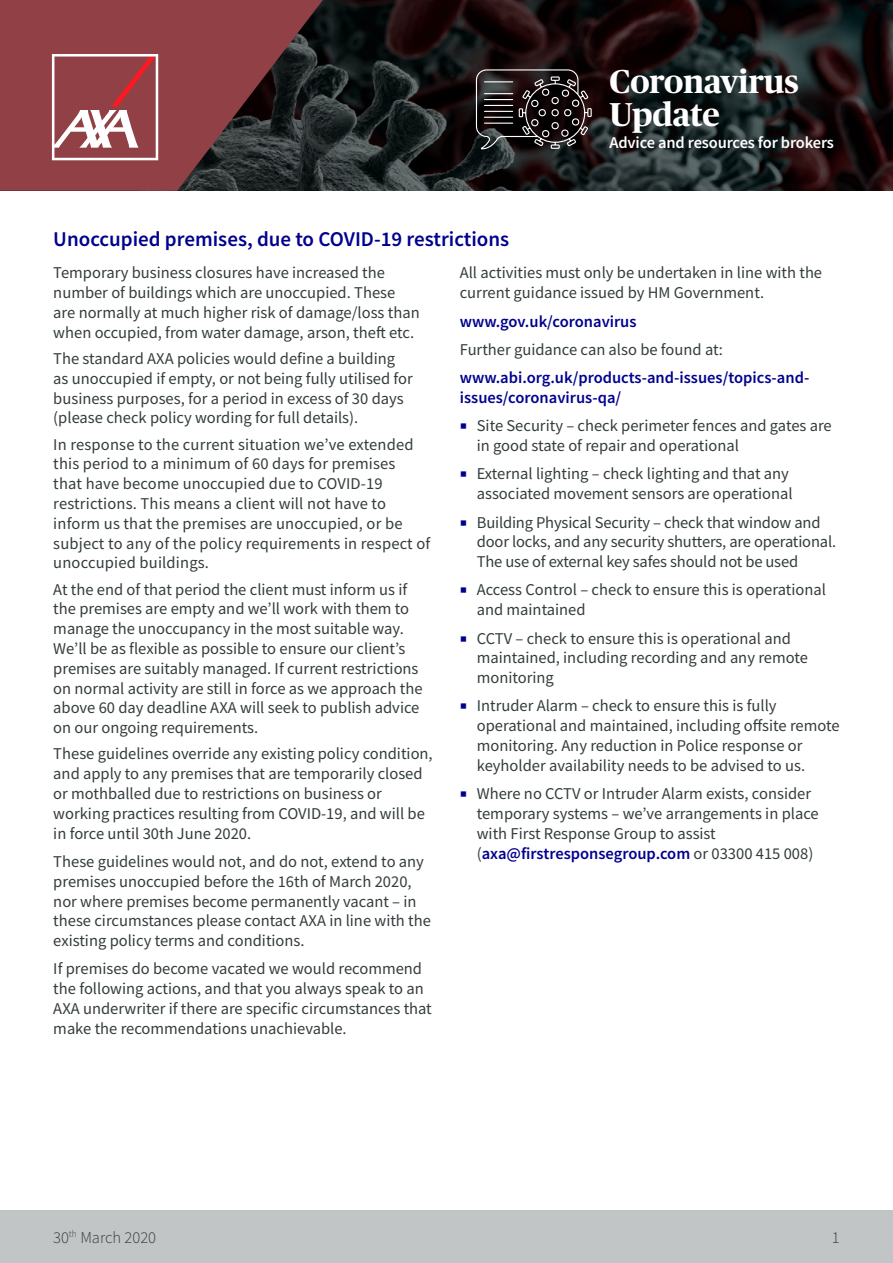
<style>
.page{position:relative;width:893px;height:1263px;background:#fff}
.page>*{position:absolute;margin:0;border:0;box-sizing:border-box;transform-origin:0 0}
.t1{font:700 33px/33px "Publico Headline";color:#fff}
._3_-_A4_-_SUB-HEADER{font:600 21px "Source Sans Pro";color:#00008f}
._4_-_A4_-_COPY_-_11p{font:16.5px/19.8px "Source Sans Pro";color:#343c3d}
._4_-_A4_-_COPY_-_11p-2{font:600 16.5px/19.8px "Source Sans Pro";color:#00008f}
.t2{font:600 16.5px "Source Sans Pro";letter-spacing:-.01em;color:#fff}
.t3{font:300 16.5px "Source Sans Pro";color:#343c3d}
.s1{color:#00008f}
.s2{font-weight:600;color:#00008f}
</style>
<div class="page">
<div style="left:0;top:1210px;width:893px;height:53px;background:#c2c5c5"></div>
<img style="left:323px;top:0;width:570px;height:191px">
<svg style="left:0;top:0;width:323px;height:191px;background:#733a3e"></svg>
<svg style="left:52px;top:54px;width:106px;height:106px"></svg>
<svg style="left:475px;top:69px;width:117px;height:81px;background:#363030"></svg>
<h1 class="t1" style="left:609px;top:63px;width:191px">Coronavirus<br>Update</h1>
<p class="t2" style="left:609px;top:132px;width:226px">Advice and resources for brokers</p>
<p class="_3_-_A4_-_SUB-HEADER" style="left:53px;top:225px;width:457px">Unoccupied premises, due to COVID-19 restrictions</p>
<p class="_4_-_A4_-_COPY_-_11p" style="left:53px;top:263px;width:368px">Temporary business closures have increased the number of buildings which are unoccupied. These are normally at much higher risk of damage/loss than when occupied, from water damage, arson, theft etc.</p>
<p class="_4_-_A4_-_COPY_-_11p" style="left:53px;top:349px;width:361px">The standard AXA policies would define a building as unoccupied if empty, or not being fully utilised for business purposes, for a period in excess of 30 days (please check policy wording for full details).</p>
<p class="_4_-_A4_-_COPY_-_11p" style="left:53px;top:434px;width:379px">In response to the current situation we’ve extended this period to a minimum of 60 days for premises<br>that have become unoccupied due to COVID-19 restrictions. This means a client will not have to inform us that the premises are unoccupied, or be subject to any of the policy requirements in respect of unoccupied buildings.</p>
<p class="_4_-_A4_-_COPY_-_11p" style="left:53px;top:579px;width:371px">At the end of that period the client must inform us if the premises are empty and we’ll work with them to manage the unoccupancy in the most suitable way.<br>We’ll be as flexible as possible to ensure our client’s premises are suitably managed. If current restrictions on normal activity are still in force as we approach the above 60 day deadline AXA will seek to publish advice on our ongoing requirements.</p>
<p class="_4_-_A4_-_COPY_-_11p" style="left:53px;top:744px;width:381px">These guidelines override any existing policy condition, and apply to any premises that are temporarily closed or mothballed due to restrictions on business or working practices resulting from COVID-19, and will be in force until 30th June 2020.</p>
<p class="_4_-_A4_-_COPY_-_11p" style="left:53px;top:851px;width:379px">These guidelines would not, and do not, extend to any premises unoccupied before the 16th of March 2020, nor where premises become permanently vacant – in these circumstances please contact AXA in line with the existing policy terms and conditions.</p>
<p class="_4_-_A4_-_COPY_-_11p" style="left:53px;top:959px;width:380px">If premises do become vacated we would recommend the following actions, and that you always speak to an AXA underwriter if there are specific circumstances that make the recommendations unachievable.</p>
<p class="_4_-_A4_-_COPY_-_11p" style="left:460px;top:263px;width:364px">All activities must only be undertaken in line with the current guidance issued by HM Government.</p>
<p class="_4_-_A4_-_COPY_-_11p-2" style="left:460px;top:311px;width:178px">www.gov.uk/coronavirus</p>
<p class="_4_-_A4_-_COPY_-_11p" style="left:460px;top:339px;width:265px">Further guidance can also be found at:</p>
<p class="_4_-_A4_-_COPY_-_11p-2" style="left:460px;top:368px;width:351px">www.abi.org.uk/products-and-issues/topics-and&shy;issues/coronavirus-qa/</p>
<p class="_4_-_A4_-_COPY_-_11p" style="left:477px;top:416px;width:357px;text-indent:-17px"><span class="s1">○</span> Site Security – check perimeter fences and gates are in good state of repair and operational</p>
<p class="_4_-_A4_-_COPY_-_11p" style="left:460px;top:464px;width:334px;text-align:right"><span class="s1">○</span> External lighting – check lighting and that any associated movement sensors are operational</p>
<p class="_4_-_A4_-_COPY_-_11p" style="left:477px;top:512px;width:361px;text-indent:-17px"><span class="s1">○</span> Building Physical Security – check that window and door locks, and any security shutters, are operational.<br>The use of external key safes should not be used</p>
<p class="_4_-_A4_-_COPY_-_11p" style="left:477px;top:580px;width:351px;text-indent:-17px"><span class="s1">○</span> Access Control – check to ensure this is operational and maintained</p>
<p class="_4_-_A4_-_COPY_-_11p" style="left:477px;top:628px;width:333px;text-indent:-17px"><span class="s1">○</span> CCTV – check to ensure this is operational and maintained, including recording and any remote monitoring</p>
<p class="_4_-_A4_-_COPY_-_11p" style="left:477px;top:696px;width:364px;text-indent:-17px"><span class="s1">○</span> Intruder Alarm – check to ensure this is fully operational and maintained, including offsite remote monitoring. Any reduction in Police response or keyholder availability needs to be advised to us.</p>
<p class="_4_-_A4_-_COPY_-_11p" style="left:477px;top:784px;width:343px;text-indent:-17px"><span class="s1">○</span> Where no CCTV or Intruder Alarm exists, consider temporary systems – we’ve arrangements in place with First Response Group to assist (<span class="s2">axa@firstresponsegroup.com</span> or 03300 415 008)</p>
<p class="t3" style="left:53px;top:1227px;width:105px">30<sup>th</sup> March 2020</p>
<p class="t3" style="left:832px;top:1227px;width:9px">1</p>
</div>
